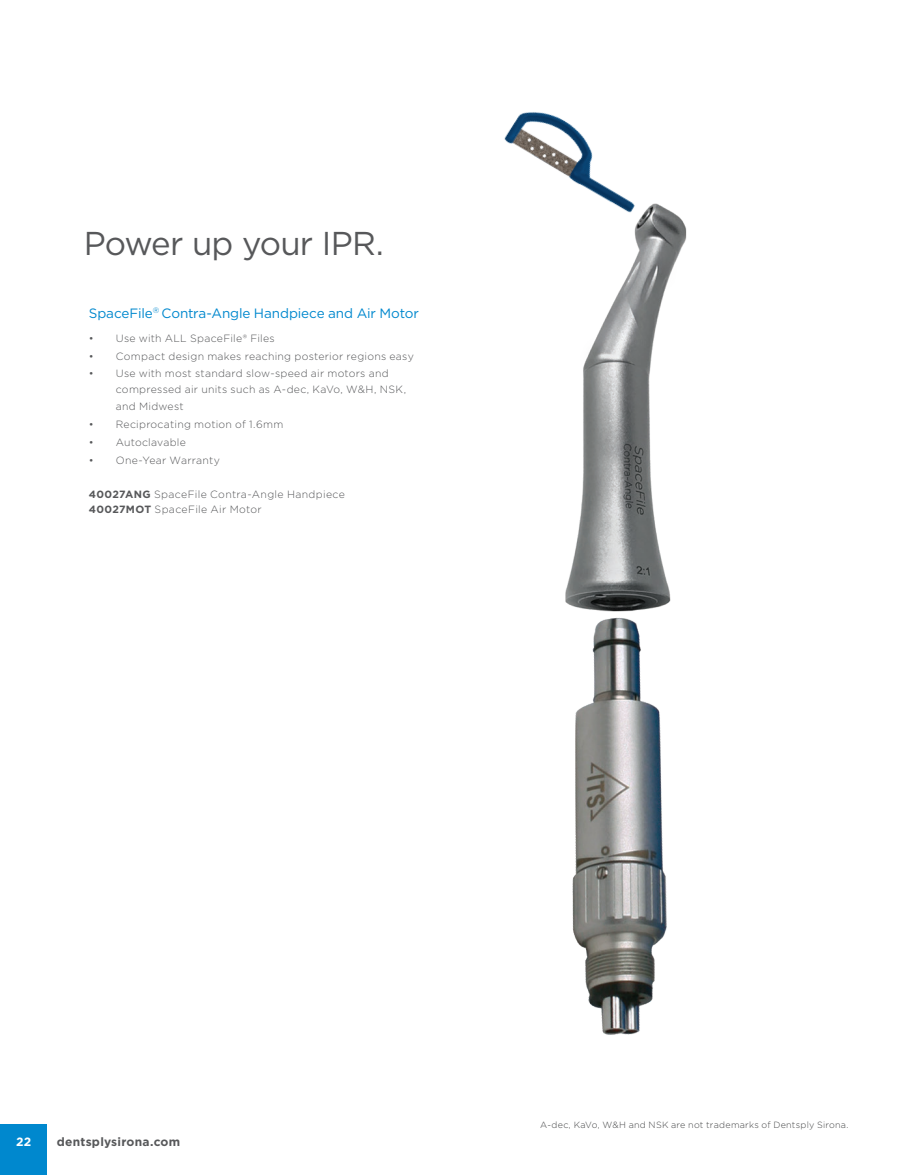
<style>
.page{position:relative;width:905px;height:1175px;background:#fff}
.page>*{position:absolute;margin:0;border:0;box-sizing:border-box;transform-origin:0 0}
.t1{font:33px "Gotham";letter-spacing:-.025em;color:#57585a}
.t2{font:13.5px "Gotham";letter-spacing:-.01em;color:#0088ce}
.t3{font:700 12px "Gotham";letter-spacing:.02em;color:#57585a}
.t4{font:700 12px "Gotham";color:#fff}
.t5{font:300 10.5px/16.5px "Gotham";letter-spacing:.025em;color:#57585a}
.t6{font:300 9px "Gotham";letter-spacing:.025em;color:#454647}
.s1{font-weight:700}
</style>
<div class="page">
<img style="left:504px;top:112px;width:119px;height:85px">
<img style="left:565px;top:197px;width:122px;height:838px">
<div style="left:0;top:1123px;width:47px;height:51px;background:#0088ce"></div>
<p class="t1" style="left:84px;top:222px;width:302px">Power up your IPR.</p>
<p class="t2" style="left:89px;top:304px;width:331px">SpaceFile<sup>®</sup> Contra-Angle Handpiece and Air Motor</p>
<p class="t5" style="left:89px;top:330px;width:187px">• Use with ALL SpaceFile® Files</p>
<p class="t5" style="left:89px;top:348px;width:326px">• Compact design makes reaching posterior regions easy</p>
<p class="t5" style="left:116px;top:364px;width:292px;text-indent:-27px">• Use with most standard slow-speed air motors and compressed air units such as A-dec, KaVo, W&amp;H, NSK, and Midwest</p>
<p class="t5" style="left:89px;top:415px;width:196px">• Reciprocating motion of 1.6mm</p>
<p class="t5" style="left:89px;top:433px;width:99px">• Autoclavable</p>
<p class="t5" style="left:89px;top:451px;width:133px">• One-Year Warranty</p>
<p class="t5" style="left:89px;top:487px;width:257px;line-height:15px"><span class="s1">40027ANG</span> SpaceFile Contra-Angle Handpiece<br><span class="s1">40027MOT</span> SpaceFile Air Motor</p>
<p class="t4" style="left:16px;top:1133px;width:17px">22</p>
<p class="t3" style="left:57px;top:1133px;width:125px">dentsplysirona.com</p>
<p class="t6" style="left:540px;top:1119px;width:310px">A-dec, KaVo, W&amp;H and NSK are not trademarks of Dentsply Sirona.</p>
</div>
